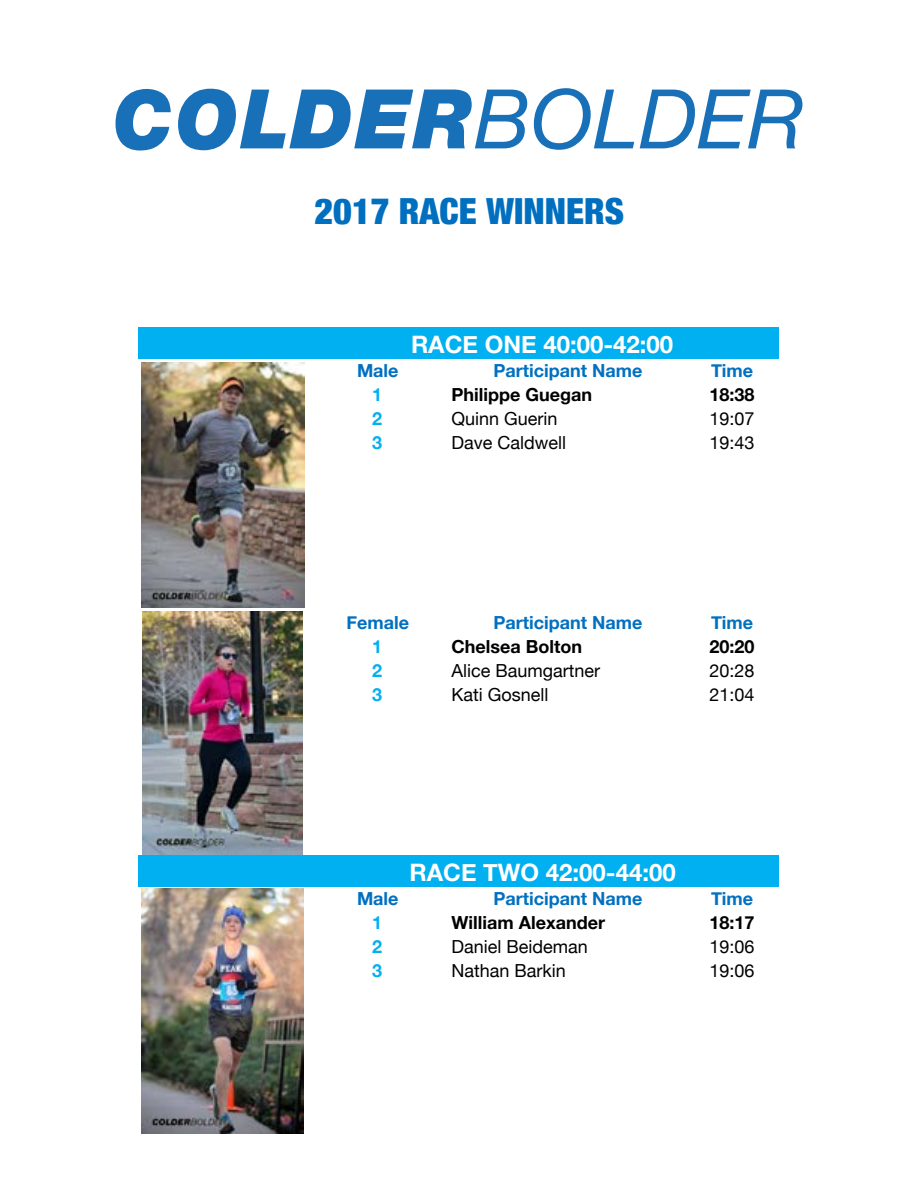
<style>
.page{position:relative;width:918px;height:1188px;background:#fff}
.page>*{position:absolute;margin:0;border:0;box-sizing:border-box;transform-origin:0 0}
.t1{font:900 condensed 36px "Helvetica Neue";color:#006fc0}
.t2{font:700 24px "Helvetica Neue";color:#fff}
.t3{font:18px "Helvetica Neue";color:#000}
.t4{font:700 18px "Helvetica Neue";color:#0070c0}
.t5{font:700 18px "Helvetica Neue";color:#000}
.t6{font:700 18px "Helvetica Neue";color:#00b0f0}
</style>
<div class="page">
<div style="left:138px;top:328px;width:640px;height:31px;background:#00b0f0"></div>
<div style="left:138px;top:856px;width:640px;height:31px;background:#00b0f0"></div>
<img style="left:141px;top:362px;width:163px;height:246px">
<img style="left:143px;top:611px;width:160px;height:244px">
<img style="left:141px;top:889px;width:163px;height:244px">
<svg style="left:116px;top:89px;width:55px;height:62px"></svg>
<svg style="left:178px;top:89px;width:349px;height:61px"></svg>
<svg style="left:534px;top:88px;width:100px;height:62px"></svg>
<svg style="left:640px;top:90px;width:162px;height:58px"></svg>
<h1 class="t1" style="left:315px;top:182px;width:311px">2017 RACE WINNERS</h1>
<h2 class="t2" style="left:411px;top:326px;width:264px">RACE ONE 40:00-42:00</h2>
<p class="t4" style="left:357px;top:357px;width:43px">Male</p>
<p class="t4" style="left:494px;top:357px;width:150px">Participant Name</p>
<p class="t4" style="left:711px;top:357px;width:44px">Time</p>
<p class="t6" style="left:372px;top:381px;width:12px">1</p>
<p class="t5" style="left:452px;top:381px;width:142px">Philippe Guegan</p>
<p class="t5" style="left:710px;top:381px;width:47px">18:38</p>
<p class="t6" style="left:372px;top:405px;width:12px">2</p>
<p class="t3" style="left:452px;top:406px;width:108px">Quinn Guerin</p>
<p class="t3" style="left:710px;top:406px;width:47px">19:07</p>
<p class="t6" style="left:372px;top:429px;width:12px">3</p>
<p class="t3" style="left:452px;top:430px;width:116px">Dave Caldwell</p>
<p class="t3" style="left:710px;top:430px;width:47px">19:43</p>
<p class="t4" style="left:346px;top:609px;width:64px">Female</p>
<p class="t4" style="left:494px;top:609px;width:150px">Participant Name</p>
<p class="t4" style="left:711px;top:609px;width:44px">Time</p>
<p class="t6" style="left:372px;top:633px;width:12px">1</p>
<p class="t5" style="left:452px;top:633px;width:132px">Chelsea Bolton</p>
<p class="t5" style="left:710px;top:633px;width:47px">20:20</p>
<p class="t6" style="left:372px;top:657px;width:12px">2</p>
<p class="t3" style="left:452px;top:658px;width:150px">Alice Baumgartner</p>
<p class="t3" style="left:710px;top:658px;width:47px">20:28</p>
<p class="t6" style="left:372px;top:681px;width:12px">3</p>
<p class="t3" style="left:452px;top:682px;width:99px">Kati Gosnell</p>
<p class="t3" style="left:710px;top:682px;width:47px">21:04</p>
<h2 class="t2" style="left:410px;top:854px;width:268px">RACE TWO 42:00-44:00</h2>
<p class="t4" style="left:357px;top:885px;width:43px">Male</p>
<p class="t4" style="left:494px;top:885px;width:150px">Participant Name</p>
<p class="t4" style="left:711px;top:885px;width:44px">Time</p>
<p class="t6" style="left:372px;top:909px;width:12px">1</p>
<p class="t5" style="left:452px;top:909px;width:155px">William Alexander</p>
<p class="t5" style="left:710px;top:909px;width:47px">18:17</p>
<p class="t6" style="left:372px;top:933px;width:12px">2</p>
<p class="t3" style="left:452px;top:934px;width:138px">Daniel Beideman</p>
<p class="t3" style="left:710px;top:934px;width:47px">19:06</p>
<p class="t6" style="left:372px;top:957px;width:12px">3</p>
<p class="t3" style="left:452px;top:958px;width:116px">Nathan Barkin</p>
<p class="t3" style="left:710px;top:958px;width:47px">19:06</p>
</div>
